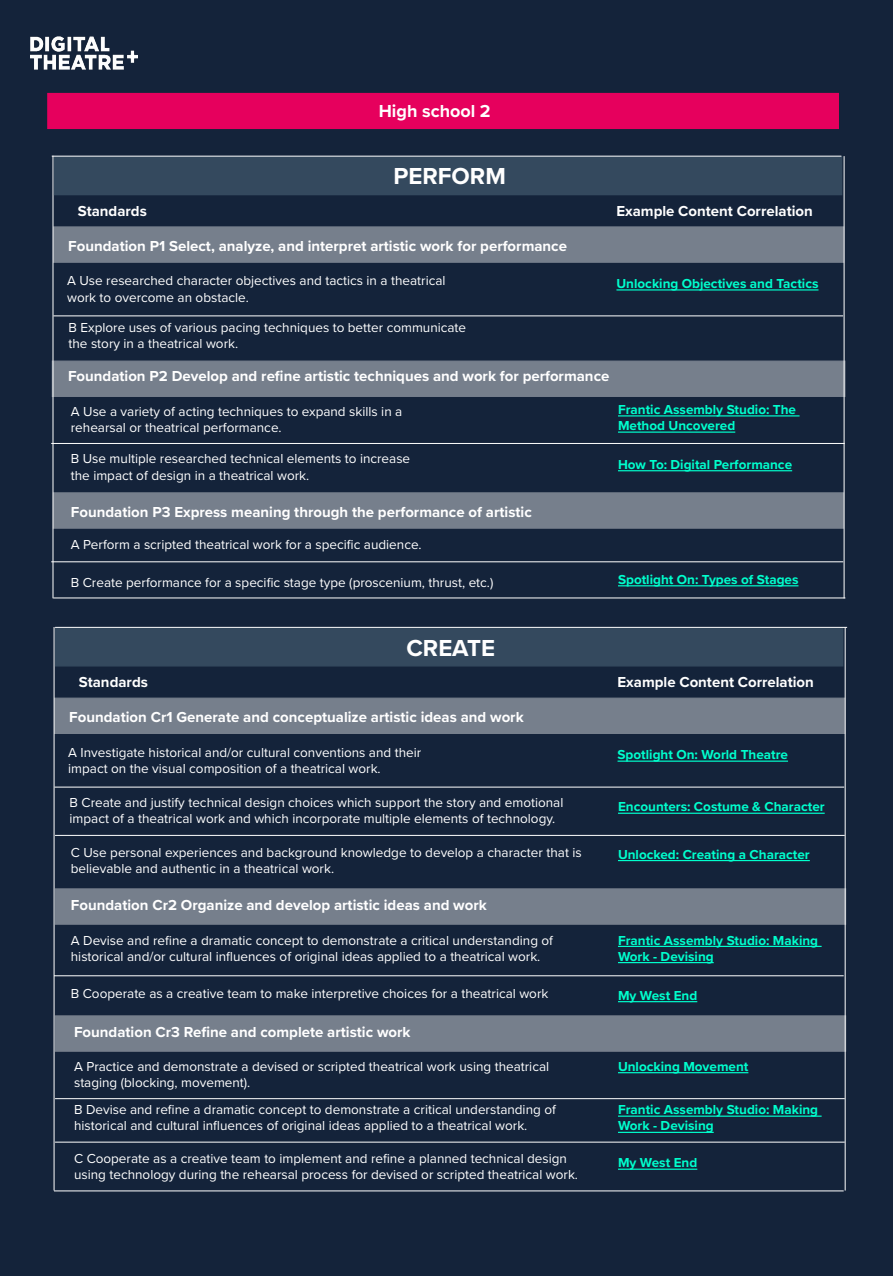
<style>
.page{position:relative;width:893px;height:1276px;background:#14233a}
.page>*{position:absolute;margin:0;border:0;box-sizing:border-box;transform-origin:0 0}
.t1{font:700 24px "Proxima Nova";color:#fff}
.t2{font:700 18px "Proxima Nova";color:#fff}
.t3{font:700 15px "Proxima Nova";color:#fff}
.t4{font:13.5px/16.2px "Proxima Nova";color:#fff}
.t5{font:700 13.5px/16.2px "Proxima Nova";color:#00ffcd}
</style>
<div class="page">
<img style="left:30px;top:36px;width:108px;height:34px">
<div style="left:47px;top:93px;width:792px;height:36px;background:#e6005d"></div>
<div style="left:53px;top:492px;width:791px;height:36px;background:#767f8c"></div>
<div style="left:52px;top:361px;width:793px;height:36px;background:#767f8c"></div>
<div style="left:53px;top:226px;width:791px;height:37px;background:#767f8c"></div>
<hr style="left:616px;top:289px;width:202px;height:1px;background:#00ffcd">
<hr style="left:53px;top:315px;width:790px;height:1px;background:#fff">
<hr style="left:618px;top:470px;width:174px;height:1px;background:#00ffcd">
<hr style="left:844px;top:156px;width:1px;height:442px;background:#fff">
<hr style="left:51px;top:561px;width:792px;height:1px;background:#fff">
<hr style="left:618px;top:585px;width:180px;height:1px;background:#00ffcd">
<hr style="left:53px;top:156px;width:1px;height:442px;background:#fff">
<div style="left:54px;top:156px;width:788px;height:39px;background:#34495e"></div>
<hr style="left:52px;top:156px;width:789px;height:1px;background:#fff">
<hr style="left:618px;top:415px;width:181px;height:1px;background:#00ffcd">
<hr style="left:618px;top:431px;width:117px;height:2px;background:#00ffcd">
<hr style="left:51px;top:443px;width:794px;height:1px;background:#fff">
<hr style="left:53px;top:597px;width:792px;height:1px;background:#fff">
<div style="left:55px;top:888px;width:791px;height:36px;background:#767f8c"></div>
<div style="left:54px;top:698px;width:791px;height:36px;background:#767f8c"></div>
<hr style="left:617px;top:760px;width:171px;height:2px;background:#00ffcd">
<hr style="left:55px;top:786px;width:789px;height:1px;background:#fff">
<hr style="left:845px;top:627px;width:1px;height:563px;background:#fff">
<hr style="left:618px;top:1001px;width:79px;height:1px;background:#00ffcd">
<hr style="left:54px;top:627px;width:1px;height:563px;background:#fff">
<div style="left:55px;top:627px;width:788px;height:39px;background:#34495e"></div>
<hr style="left:618px;top:812px;width:207px;height:2px;background:#00ffcd">
<hr style="left:55px;top:835px;width:790px;height:1px;background:#fff">
<hr style="left:618px;top:860px;width:192px;height:1px;background:#00ffcd">
<hr style="left:618px;top:946px;width:204px;height:1px;background:#00ffcd">
<hr style="left:618px;top:962px;width:96px;height:1px;background:#00ffcd">
<hr style="left:54px;top:975px;width:790px;height:1px;background:#fff">
<div style="left:55px;top:1015px;width:791px;height:36px;background:#767f8c"></div>
<hr style="left:618px;top:1072px;width:130px;height:1px;background:#00ffcd">
<hr style="left:55px;top:1098px;width:790px;height:1px;background:#fff">
<hr style="left:618px;top:1115px;width:204px;height:1px;background:#00ffcd">
<hr style="left:618px;top:1131px;width:96px;height:2px;background:#00ffcd">
<hr style="left:55px;top:1141px;width:790px;height:1px;background:#fff">
<hr style="left:618px;top:1168px;width:79px;height:1px;background:#00ffcd">
<hr style="left:54px;top:1190px;width:790px;height:1px;background:#fff">
<hr style="left:55px;top:627px;width:792px;height:1px;background:#fff">
<h2 class="t2" style="left:379px;top:97px;width:113px">High school 2</h2>
<h1 class="t1" style="left:393px;top:158px;width:114px">PERFORM</h1>
<p class="t3" style="left:78px;top:200px;width:71px">Standards</p>
<p class="t3" style="left:616px;top:200px;width:198px">Example Content Correlation</p>
<p class="t3" style="left:68px;top:235px;width:500px">Foundation P1 Select, analyze, and interpret artistic work for performance</p>
<p class="t4" style="left:67px;top:272px;width:380px">A Use researched character objectives and tactics in a theatrical work to overcome an obstacle.</p>
<p class="t5" style="left:616px;top:275px;width:204px">Unlocking Objectives and Tactics</p>
<p class="t4" style="left:69px;top:319px;width:399px">B Explore uses of various pacing techniques to better communicate the story in a theatrical work.</p>
<p class="t3" style="left:68px;top:364px;width:543px">Foundation P2 Develop and refine artistic techniques and work for performance</p>
<p class="t4" style="left:71px;top:403px;width:333px">A Use a variety of acting techniques to expand skills in a rehearsal or theatrical performance.</p>
<p class="t5" style="left:618px;top:401px;width:180px">Frantic Assembly Studio: The<br>Method Uncovered</p>
<p class="t4" style="left:71px;top:450px;width:341px">B Use multiple researched technical elements to increase the impact of design in a theatrical work.</p>
<p class="t5" style="left:618px;top:456px;width:176px">How To: Digital Performance</p>
<p class="t3" style="left:71px;top:501px;width:462px">Foundation P3 Express meaning through the performance of artistic</p>
<p class="t4" style="left:71px;top:536px;width:352px">A Perform a scripted theatrical work for a specific audience.</p>
<p class="t5" style="left:618px;top:571px;width:182px">Spotlight On: Types of Stages</p>
<p class="t4" style="left:71px;top:573px;width:424px">B Create performance for a specific stage type (proscenium, thrust, etc.)</p>
<h1 class="t1" style="left:406px;top:629px;width:90px">CREATE</h1>
<p class="t3" style="left:79px;top:671px;width:71px">Standards</p>
<p class="t3" style="left:617px;top:671px;width:198px">Example Content Correlation</p>
<p class="t3" style="left:69px;top:706px;width:456px">Foundation Cr1 Generate and conceptualize artistic ideas and work</p>
<p class="t4" style="left:68px;top:743px;width:355px">A Investigate historical and/or cultural conventions and their impact on the visual composition of a theatrical work.</p>
<p class="t5" style="left:617px;top:746px;width:172px">Spotlight On: World Theatre</p>
<p class="t4" style="left:70px;top:793px;width:495px">B Create and justify technical design choices which support the story and emotional impact of a theatrical work and which incorporate multiple elements of technology.</p>
<p class="t5" style="left:618px;top:798px;width:208px">Encounters: Costume &amp; Character</p>
<p class="t4" style="left:71px;top:843px;width:512px">C Use personal experiences and background knowledge to develop a character that is believable and authentic in a theatrical work.</p>
<p class="t5" style="left:618px;top:846px;width:193px">Unlocked: Creating a Character</p>
<p class="t3" style="left:71px;top:893px;width:417px">Foundation Cr2 Organize and develop artistic ideas and work</p>
<p class="t4" style="left:71px;top:931px;width:484px">A Devise and refine a dramatic concept to demonstrate a critical understanding of historical and/or cultural influences of original ideas applied to a theatrical work.</p>
<p class="t5" style="left:618px;top:931px;width:202px">Frantic Assembly Studio: Making<br>Work - Devising</p>
<p class="t4" style="left:71px;top:985px;width:479px">B Cooperate as a creative team to make interpretive choices for a theatrical work</p>
<p class="t5" style="left:618px;top:987px;width:81px">My West End</p>
<p class="t3" style="left:74px;top:1021px;width:338px">Foundation Cr3 Refine and complete artistic work</p>
<p class="t4" style="left:74px;top:1057px;width:477px">A Practice and demonstrate a devised or scripted theatrical work using theatrical staging (blocking, movement).</p>
<p class="t5" style="left:618px;top:1058px;width:132px">Unlocking Movement</p>
<p class="t4" style="left:74px;top:1101px;width:483px">B Devise and refine a dramatic concept to demonstrate a critical understanding of historical and cultural influences of original ideas applied to a theatrical work.</p>
<p class="t5" style="left:618px;top:1101px;width:202px">Frantic Assembly Studio: Making<br>Work - Devising</p>
<p class="t4" style="left:74px;top:1150px;width:505px">C Cooperate as a creative team to implement and refine a planned technical design using technology during the rehearsal process for devised or scripted theatrical work.</p>
<p class="t5" style="left:618px;top:1154px;width:81px">My West End</p>
</div>
